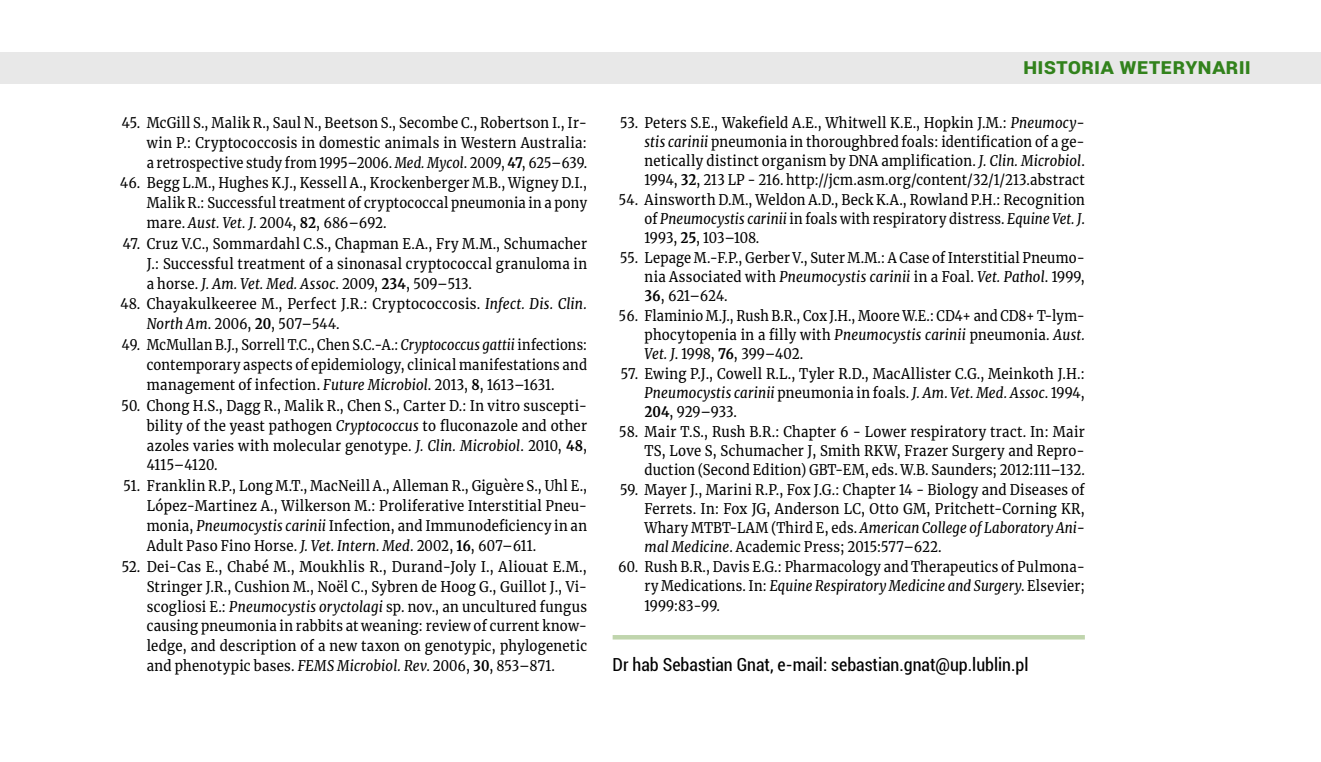
<style>
.page{position:relative;width:1321px;height:762px;background:#fff}
.page>*{position:absolute;margin:0;border:0;box-sizing:border-box;transform-origin:0 0}
.t1{font:700 22.5px "Roboto";color:#32821c}
.t2{font:condensed 18px "Roboto";color:#000}
.t3{font:14.62px/20px "Merriweather";letter-spacing:.015em;color:#000;text-align:justify;scale:.9 1}
.t4{font:14.62px/20px "Merriweather";letter-spacing:.015em;color:#000;scale:.91 1}
.t5{font:14.62px/20px "Merriweather";letter-spacing:.015em;color:#000;text-align:justify;scale:.88 1}
.t6{font:14.62px/19.1px "Merriweather";letter-spacing:.015em;color:#000;text-align:justify;scale:.89 1}
.s1{font-style:italic}
.s2{font-weight:700}
</style>
<div class="page">
<hr style="left:612px;top:635px;width:472px;height:4px;background:#c0d5ad">
<div style="left:0;top:52px;width:1320px;height:32px;background:#e8e8e8"></div>
<p class="t3" style="left:147px;top:112px;width:491px;text-indent:-25px">45. McGill S., Malik R., Saul N., Beetson S., Secombe C., Robertson I., Ir&shy;win P.: Cryptococcosis in domestic animals in Western Australia: a retrospective study from 1995–2006. <span class="s1">Med. Mycol</span>. 2009, <span class="s2">47</span>, 625–639.</p>
<p class="t3" style="left:147px;top:173px;width:491px;text-indent:-26px">46. Begg L.M., Hughes K.J., Kessell A., Krockenberger M.B., Wigney D.I., Malik R.: Successful treatment of cryptococcal pneumonia in a pony mare. <span class="s1">Aust. Vet. J</span>. 2004, <span class="s2">82</span>, 686–692.</p>
<p class="t3" style="left:147px;top:233px;width:490px;text-indent:-24px">47. Cruz V.C., Sommardahl C.S., Chapman E.A., Fry M.M., Schumacher J.: Successful treatment of a sinonasal cryptococcal granuloma in a horse. <span class="s1">J. Am. Vet. Med. Assoc</span>. 2009, <span class="s2">234</span>, 509–513.</p>
<p class="t4" style="left:147px;top:294px;width:485px;text-indent:-26px">48. Chayakulkeeree M., Perfect J.R.: Cryptococcosis. <span class="s1">Infect. Dis. Clin.<br>North Am</span>. 2006, <span class="s2">20</span>, 507–544.</p>
<p class="t5" style="left:147px;top:334px;width:502px;text-indent:-25px">49. McMullan B.J., Sorrell T.C., Chen S.C.-A.: <span class="s1">Cryptococcus gattii</span> infections: contemporary aspects of epidemiology, clinical manifestations and management of infection. <span class="s1">Future Microbiol</span>. 2013, <span class="s2">8</span>, 1613–1631.</p>
<p class="t3" style="left:147px;top:395px;width:490px;text-indent:-26px">50. Chong H.S., Dagg R., Malik R., Chen S., Carter D.: In vitro suscepti&shy;bility of the yeast pathogen <span class="s1">Cryptococcus</span> to fluconazole and other azoles varies with molecular genotype. <span class="s1">J. Clin. Microbiol</span>. 2010, <span class="s2">48</span>, 4115–4120.</p>
<p class="t3" style="left:147px;top:475px;width:491px;text-indent:-23px">51. Franklin R.P., Long M.T., MacNeill A., Alleman R., Giguère S., Uhl E., López-Martinez A., Wilkerson M.: Proliferative Interstitial Pneu&shy;monia, <span class="s1">Pneumocystis carinii</span> Infection, and Immunodeficiency in an Adult Paso Fino Horse. <span class="s1">J. Vet. Intern. Med</span>. 2002, <span class="s2">16</span>, 607–611.</p>
<p class="t4" style="left:147px;top:556px;width:485px;text-align:justify;text-indent:-25px">52. Dei-Cas E., Chabé M., Moukhlis R., Durand-Joly I., Aliouat E.M., Stringer J.R., Cushion M., Noël C., Sybren de Hoog G., Guillot J., Vi&shy;scogliosi E.: <span class="s1">Pneumocystis oryctolagi</span> sp. nov., an uncultured fungus causing pneumonia in rabbits at weaning: review of current know&shy;ledge, and description of a new taxon on genotypic, phylogenetic and phenotypic bases. <span class="s1">FEMS Microbiol. Rev</span>. 2006, <span class="s2">30</span>, 853–871.</p>
<h1 class="t1" style="left:1023px;top:50px;width:229px">Historia weterynarii</h1>
<p class="t3" style="left:644px;top:113px;width:491px;line-height:19.1px;text-indent:-25px">53. Peters S.E., Wakefield A.E., Whitwell K.E., Hopkin J.M.: <span class="s1">Pneumocy&shy;stis carinii</span> pneumonia in thoroughbred foals: identification of a ge&shy;netically distinct organism by DNA amplification. <span class="s1">J. Clin. Microbiol</span>.<br>1994, <span class="s2">32</span>, 213 LP - 216. http://jcm.asm.org/content/32/1/213.abstract</p>
<p class="t3" style="left:644px;top:190px;width:490px;line-height:19.1px;text-indent:-26px">54. Ainsworth D.M., Weldon A.D., Beck K.A., Rowland P.H.: Recognition of <span class="s1">Pneumocystis carinii</span> in foals with respiratory distress. <span class="s1">Equine Vet. J</span>.<br>1993, <span class="s2">25</span>, 103–108.</p>
<p class="t6" style="left:644px;top:248px;width:496px;text-indent:-25px">55. Lepage M.-F.P., Gerber V., Suter M.M.: A Case of Interstitial Pneumo&shy;nia Associated with <span class="s1">Pneumocystis carinii</span> in a Foal. <span class="s1">Vet. Pathol</span>. 1999, <span class="s2">36</span>, 621–624.</p>
<p class="t5" style="left:644px;top:306px;width:502px;line-height:19.1px;text-indent:-26px">56. Flaminio M.J., Rush B.R., Cox J.H., Moore W.E.: CD4+ and CD8+ T‑lym&shy;phocytopenia in a filly with <span class="s1">Pneumocystis carinii</span> pneumonia. <span class="s1">Aust.<br>Vet. J</span>. 1998, <span class="s2">76</span>, 399–402.</p>
<p class="t3" style="left:644px;top:364px;width:490px;line-height:19.1px;text-indent:-24px">57. Ewing P.J., Cowell R.L., Tyler R.D., MacAllister C.G., Meinkoth J.H.:<br><span class="s1">Pneumocystis carinii</span> pneumonia in foals. <span class="s1">J. Am. Vet. Med. Assoc</span>. 1994, <span class="s2">204</span>, 929–933.</p>
<p class="t3" style="left:644px;top:422px;width:491px;line-height:19.1px;text-indent:-26px">58. Mair T.S., Rush B.R.: Chapter 6 - Lower respiratory tract. In: Mair TS, Love S, Schumacher J, Smith RKW, Frazer Surgery and Repro&shy;duction (Second Edition) GBT-EM, eds. W.B. Saunders; 2012:111–132.</p>
<p class="t3" style="left:644px;top:480px;width:491px;line-height:19.1px;text-indent:-25px">59. Mayer J., Marini R.P., Fox J.G.: Chapter 14 - Biology and Diseases of Ferrets. In: Fox JG, Anderson LC, Otto GM, Pritchett-Corning KR, Whary MTBT-LAM (Third E, eds. <span class="s1">American College of Laboratory Ani&shy;mal Medicine</span>. Academic Press; 2015:577–622.</p>
<p class="t6" style="left:644px;top:557px;width:496px;text-indent:-26px">60. Rush B.R., Davis E.G.: Pharmacology and Therapeutics of Pulmona&shy;ry Medications. In: <span class="s1">Equine Respiratory Medicine and Surgery</span>. Elsevier; 1999:83-99.</p>
<p class="t2" style="left:612px;top:652px;width:417px">Dr hab Sebastian Gnat, e-mail: sebastian.gnat@up.lublin.pl</p>
</div>
